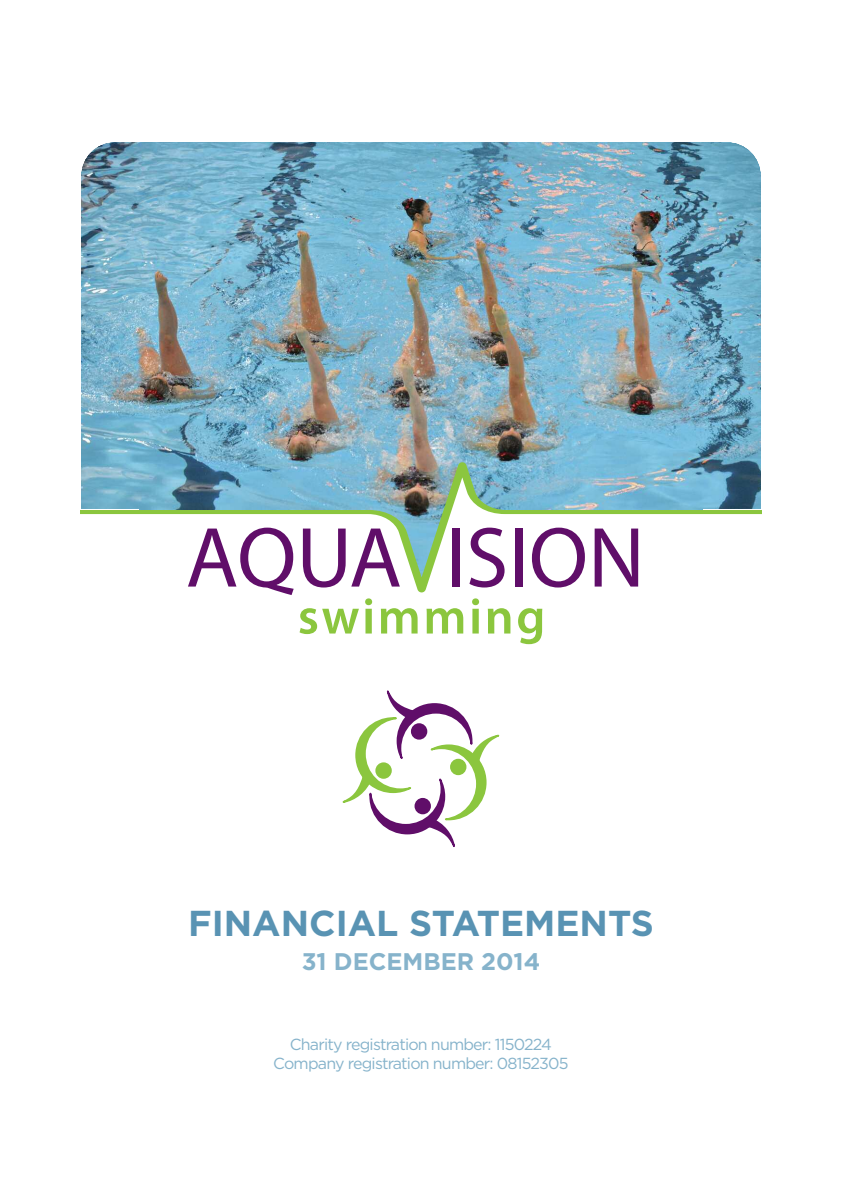
<style>
.page{position:relative;width:842px;height:1191px;background:#fff}
.page>*{position:absolute;margin:0;border:0;box-sizing:border-box;transform-origin:0 0}
.t1{font:700 36px "Gotham";color:#5993b3}
.t2{font:700 24px "Gotham";color:#86b3cb}
.t3{font:16px/19.2px "Gotham";letter-spacing:-.05em;color:#86b3cb;text-align:center}
</style>
<div class="page">
<img style="left:81px;top:142px;width:680px;height:320px">
<svg style="left:81px;top:462px;width:680px;height:130px"></svg>
<svg style="left:595px;top:528px;width:43px;height:58px"></svg>
<svg style="left:188px;top:527px;width:106px;height:68px"></svg>
<svg style="left:303px;top:528px;width:97px;height:59px"></svg>
<div style="left:452px;top:528px;width:7px;height:58px;background:#600e69"></div>
<svg style="left:469px;top:527px;width:36px;height:60px"></svg>
<div style="left:515px;top:528px;width:7px;height:58px;background:#600e69"></div>
<svg style="left:532px;top:527px;width:53px;height:60px"></svg>
<svg style="left:342px;top:690px;width:158px;height:157px"></svg>
<svg style="left:300px;top:608px;width:59px;height:26px"></svg>
<svg style="left:365px;top:598px;width:7px;height:35px"></svg>
<svg style="left:381px;top:608px;width:37px;height:25px"></svg>
<svg style="left:426px;top:608px;width:37px;height:25px"></svg>
<svg style="left:472px;top:598px;width:7px;height:35px"></svg>
<svg style="left:488px;top:608px;width:22px;height:25px"></svg>
<svg style="left:518px;top:608px;width:24px;height:36px"></svg>
<h1 class="t1" style="left:188px;top:902px;width:467px">FINANCIAL STATEMENTS</h1>
<h2 class="t2" style="left:302px;top:947px;width:240px">31 DECEMBER 2014</h2>
<p class="t3" style="left:273px;top:1034px;width:297px">Charity registration number: 1150224<br>Company registration number: 08152305</p>
</div>
